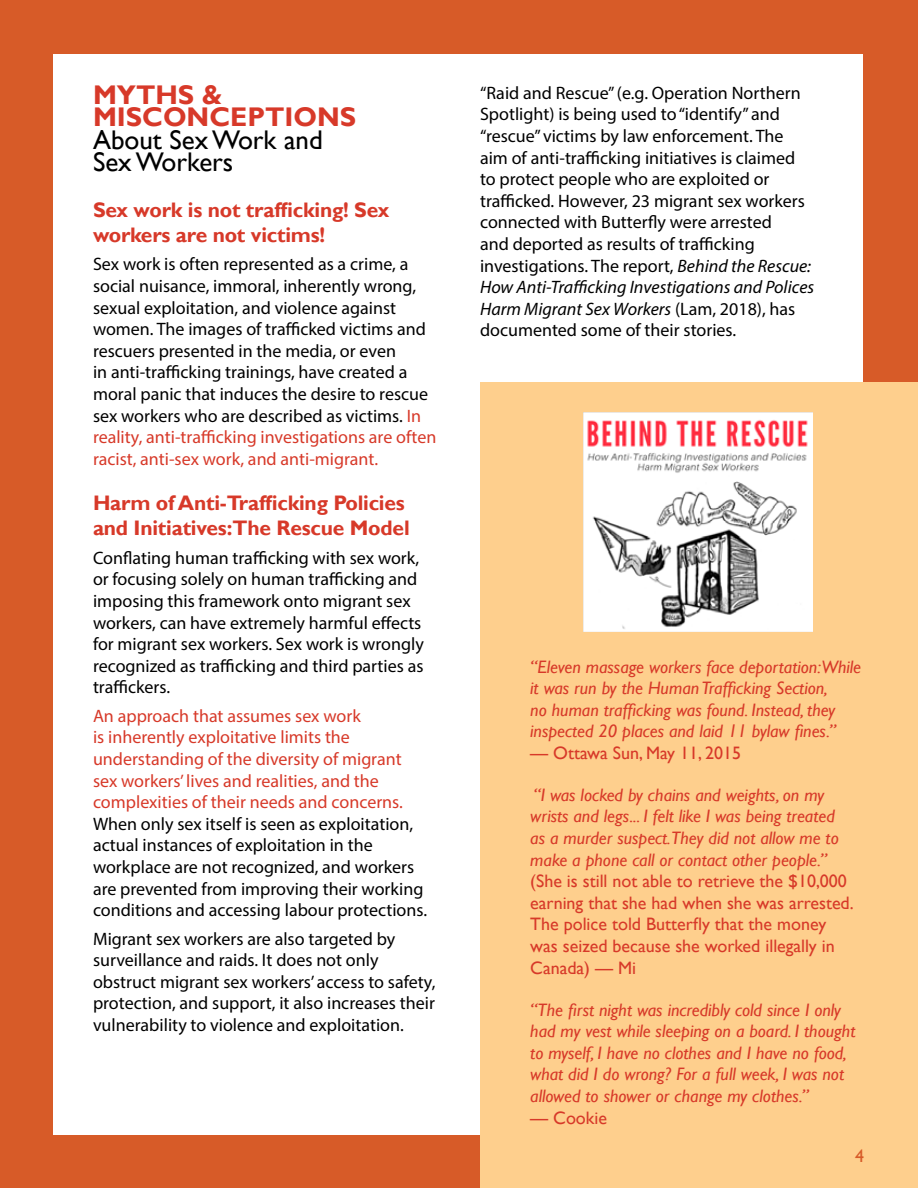
<style>
.page{position:relative;width:918px;height:1188px;background:#d75b28}
.page>*{position:absolute;margin:0;border:0;box-sizing:border-box;transform-origin:0 0}
.t1{font:27px/22.5px "Gill Sans";color:#000}
.t2{font:700 27px/22.5px "Gill Sans";color:#d73929}
.t3{font:700 21px/25.2px "Gill Sans";letter-spacing:-.01em;color:#d73929}
.t4{font:18px/21.6px "Myriad Pro";color:#000}
.t5{font:italic 18px/21.6px "Gill Sans";color:#d73929}
.t6{font:18px/21.6px "Gill Sans";color:#d73929}
.t7{font:18px/21.6px "Myriad Pro";color:#d73929}
.t8{font:18px "Gill Sans";color:#d75b28}
.s1{color:#d73929}
.s2{font-style:italic}
</style>
<div class="page">
<div style="left:53px;top:54px;width:810px;height:1080px;background:#fff"></div>
<div style="left:480px;top:382px;width:438px;height:806px;background:#fecf8d"></div>
<img style="left:584px;top:412px;width:228px;height:220px">
<h1 class="t2" style="left:93px;top:84px;width:265px">MYTHS &amp;<br>MISCONCEPTIONS</h1>
<h1 class="t1" style="left:93px;top:129px;width:231px">About Sex Work and<br>Sex Workers</h1>
<p class="t3" style="left:93px;top:198px;width:298px">Sex work is not trafficking! Sex workers are not victims!</p>
<p class="t4" style="left:93px;top:253px;width:345px">Sex work is often represented as a crime, a social nuisance, immoral, inherently wrong, sexual exploitation, and violence against women. The images of trafficked victims and rescuers presented in the media, or even<br>in anti-trafficking trainings, have created a moral panic that induces the desire to rescue sex workers who are described as victims. <span class="s1">In reality, anti-trafficking investigations are often racist, anti-sex work, and anti-migrant.</span></p>
<p class="t3" style="left:93px;top:491px;width:318px">Harm of Anti-Trafficking Policies and Initiatives:The Rescue Model</p>
<p class="t4" style="left:93px;top:547px;width:332px">Conflating human trafficking with sex work, or focusing solely on human trafficking and imposing this framework onto migrant sex workers, can have extremely harmful effects for migrant sex workers. Sex work is wrongly recognized as trafficking and third parties as traffickers.</p>
<p class="t7" style="left:93px;top:705px;width:311px">An approach that assumes sex work<br>is inherently exploitative limits the understanding of the diversity of migrant sex workers’ lives and realities, and the complexities of their needs and concerns.</p>
<p class="t4" style="left:93px;top:813px;width:336px">When only sex itself is seen as exploitation, actual instances of exploitation in the workplace are not recognized, and workers are prevented from improving their working conditions and accessing labour protections.</p>
<p class="t4" style="left:93px;top:927px;width:344px">Migrant sex workers are also targeted by surveillance and raids. It does not only obstruct migrant sex workers’ access to safety, protection, and support, it also increases their vulnerability to violence and exploitation.</p>
<p class="t4" style="left:480px;top:82px;width:336px">“Raid and Rescue” (e.g. Operation Northern Spotlight) is being used to “identify” and “rescue” victims by law enforcement. The aim of anti-trafficking initiatives is claimed to protect people who are exploited or trafficked. However, 23 migrant sex workers connected with Butterfly were arrested<br>and deported as results of trafficking investigations. The report, <span class="s2">Behind the Rescue:<br>How Anti-Trafficking Investigations and Polices Harm Migrant Sex Workers</span> (Lam, 2018), has documented some of their stories.</p>
<p class="t5" style="left:530px;top:656px;width:332px">“Eleven massage workers face deportation:While it was run by the Human Trafficking Section,<br>no human trafficking was found. Instead, they inspected 20 places and laid 11 bylaw fines.”</p>
<p class="t6" style="left:530px;top:742px;width:212px">— Ottawa Sun, May 11, 2015</p>
<p class="t5" style="left:530px;top:784px;width:310px">“I was locked by chains and weights, on my wrists and legs... I felt like I was being treated as a murder suspect.They did not allow me to make a phone call or contact other people.”</p>
<p class="t6" style="left:530px;top:871px;width:325px">(She is still not able to retrieve the $10,000 earning that she had when she was arrested.<br>The police told Butterfly that the money was seized because she worked illegally in Canada) — Mi</p>
<p class="t5" style="left:530px;top:999px;width:327px">“The first night was incredibly cold since I only had my vest while sleeping on a board. I thought to myself, I have no clothes and I have no food, what did I do wrong? For a full week, I was not allowed to shower or change my clothes.”</p>
<p class="t6" style="left:530px;top:1107px;width:78px">— Cookie</p>
<p class="t8" style="left:855px;top:1145px;width:10px">4</p>
</div>
